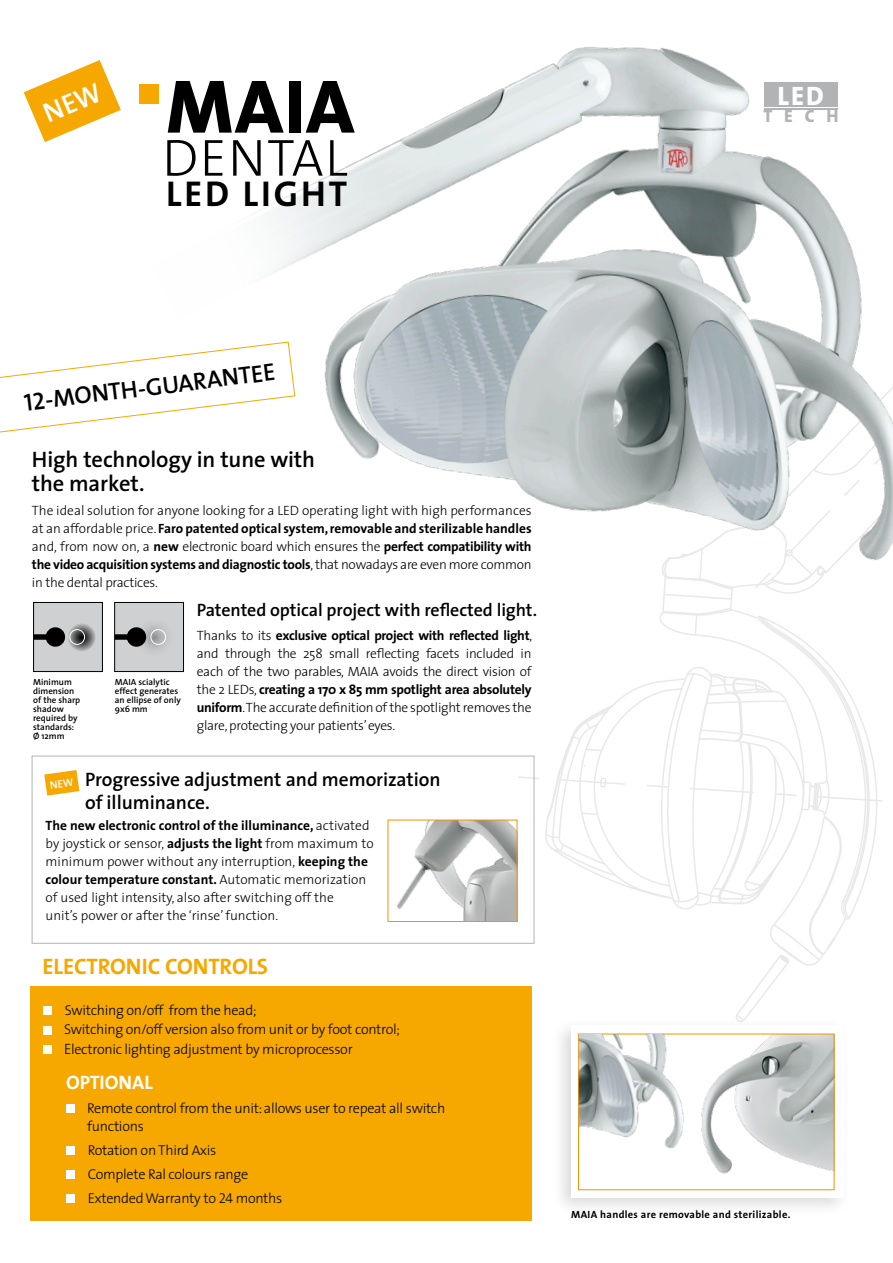
<style>
.page{position:relative;width:893px;height:1263px;background:#fff}
.page>*{position:absolute;margin:0;border:0;box-sizing:border-box;transform-origin:0 0}
.t1{font:76.5px "The Sans Extra Bold Caps";color:#000}
.t2{font:300 52.5px "The Sans";letter-spacing:.03em;color:#000}
.t3{font:700 36.15px "The Sans";letter-spacing:.08em;color:#000}
.t4{font:800 26.7px "The Sans";color:#fff}
.t5{font:24.6px "The Sans Semi Bold Caps";color:#000}
.t6{font:600 22.5px/24px "The Sans";letter-spacing:-.005em;color:#000}
.t7{font:700 22.5px "The Sans";letter-spacing:-.005em;color:#f6a800}
.t8{font:600 19.5px/22.5px "The Sans";letter-spacing:-.005em;color:#000}
.t9{font:700 19.5px "The Sans";color:#fff}
.t10{font:600 18px "The Sans";letter-spacing:-.005em;color:#000}
.t11{font:800 17.85px "The Sans";color:#b1b3b4}
.t12{font:300 14.25px/19.5px "The Sans";letter-spacing:-.02em;color:#000}
.t13{font:300 13.5px/18px "The Sans";color:#000;text-align:justify}
.t14{font:700 10.5px "The Sans";letter-spacing:.03em;color:#000}
.t15{font:600 9px/9px "The Sans";color:#000}
.s1{font-weight:700}
.s2{font-size:15px}
.s3{font-family:"The Sans Light Caps";font-weight:400}
</style>
<div class="page">
<svg style="left:516px;top:576px;width:366px;height:441px"></svg>
<div style="left:30px;top:986px;width:502px;height:235px;background:#f6a800"></div>
<div style="left:43px;top:1006px;width:9px;height:9px;background:#fff"></div>
<div style="left:43px;top:1026px;width:9px;height:8px;background:#fff"></div>
<div style="left:43px;top:1045px;width:9px;height:9px;background:#fff"></div>
<div style="left:66px;top:1104px;width:9px;height:9px;background:#fff"></div>
<div style="left:66px;top:1147px;width:9px;height:8px;background:#fff"></div>
<div style="left:66px;top:1170px;width:9px;height:9px;background:#fff"></div>
<div style="left:66px;top:1194px;width:9px;height:9px;background:#fff"></div>
<img style="left:139px;top:46px;width:754px;height:530px">
<svg style="left:0;top:341px;width:296px;height:94px"></svg>
<div style="left:551px;top:1017px;width:300px;height:200px;background:#000;opacity:.15"></div>
<div style="left:571px;top:1025px;width:272px;height:173px;background:#fff"></div>
<img style="left:701px;top:1036px;width:131px;height:138px">
<div style="left:139px;top:84px;width:19px;height:19px;background:#f6a800"></div>
<img style="left:579px;top:1034px;width:117px;height:115px">
<div style="left:33px;top:602px;width:70px;height:70px;background:#cfd0d1;border:1px solid #000"></div>
<svg style="left:67px;top:623px;width:29px;height:28px"></svg>
<div style="left:70px;top:629px;width:15px;height:16px;border:1px solid #fff;border-radius:50%"></div>
<div style="left:34px;top:634px;width:25px;height:6px;background:#000"></div>
<div style="left:46px;top:627px;width:19px;height:20px;background:#000;border-radius:50%"></div>
<div style="left:114px;top:602px;width:70px;height:70px;background:#cfd0d1;border:1px solid #000"></div>
<svg style="left:131px;top:618px;width:46px;height:38px"></svg>
<div style="left:115px;top:634px;width:25px;height:6px;background:#000"></div>
<div style="left:127px;top:627px;width:19px;height:20px;background:#000;border-radius:50%"></div>
<div style="left:151px;top:629px;width:15px;height:16px;border:1px solid #fff;border-radius:50%"></div>
<div style="left:32px;top:756px;width:502px;height:188px;border:1px solid #b1b3b4"></div>
<img style="left:397px;top:822px;width:118px;height:98px">
<svg style="left:24px;top:60px;width:97px;height:82px"></svg>
<svg style="left:44px;top:770px;width:35px;height:26px"></svg>
<h1 class="t1" style="left:166px;top:42px;width:190px">MAIA</h1>
<h2 class="t2" style="left:162px;top:115px;width:187px">DENTAL</h2>
<h3 class="t3" style="left:166px;top:164px;width:182px">LED LIGHT</h3>
<h3 class="t4" style="left:778px;top:73px;width:48px">LED</h3>
<h3 class="t11" style="left:763px;top:101px;width:77px">TECH</h3>
<h3 class="t5" style="left:22px;top:382px;width:254px;rotate:-7deg">12-MONTH-GUARANTEE</h3>
<h3 class="t6" style="left:32px;top:446px;width:285px">High technology in tune with the market.</h3>
<p class="t13" style="left:32px;top:501px;width:501px">The ideal solution for anyone looking for a LED operating light with high performances at an affordable price. <span class="s1">Faro patented optical system, removable and sterilizable handles </span>and, from now on, a <span class="s1">new</span> electronic board which ensures the <span class="s1">perfect compatibility with the video acquisition systems and diagnostic tools</span>, that nowadays are even more common in the dental practices.</p>
<h3 class="t10" style="left:197px;top:595px;width:342px">Patented optical project with reflected light.</h3>
<p class="t13" style="left:197px;top:626px;width:337px">Thanks to its <span class="s1">exclusive optical project with reflected light</span>, and through the 258 small reflecting facets included in each of the two parables, MAIA avoids the direct vision of the 2 LEDs, <span class="s1">creating a 170 x 85 mm spotlight area absolutely uniform</span>. The accurate definition of the spotlight removes the glare, protecting your patients’ eyes.</p>
<p class="t15" style="left:33px;top:678px;width:49px">Minimum dimension of the sharp shadow required by standards:<br>Ø 12mm</p>
<p class="t15" style="left:115px;top:678px;width:67px">MAIA scialytic effect generates an ellipse of only<br>9x6 mm</p>
<h3 class="t8" style="left:85px;top:768px;width:357px">Progressive adjustment and memorization of illuminance.</h3>
<p class="t13" style="left:46px;top:816px;width:329px;text-align:left"><span class="s1">The new electronic control of the illuminance,</span> activated by joystick or sensor, <span class="s1">adjusts the light</span> from maximum to minimum power without any interruption, <span class="s1">keeping the colour temperature constant.</span> Automatic memorization of used light intensity, also after switching off the<br>unit’s power or after the ‘rinse’ function.</p>
<h3 class="t7" style="left:43px;top:947px;width:227px">ELECTRONIC CONTROLS</h3>
<p class="t12" style="left:64px;top:1000px;width:337px">Switching on/off from the head;<br>Switching on/off version also from unit or by foot control;<br><span class="s2">E</span>lectronic lighting adjustment by microprocessor</p>
<h3 class="t9" style="left:66px;top:1066px;width:88px">OPTIONAL</h3>
<p class="t12" style="left:87px;top:1098px;width:359px;line-height:18.5px">Remote control from the unit: allows user to repeat all switch functions</p>
<p class="t12" style="left:88px;top:1138px;width:196px;line-height:23.7px">Rotation on Third Axis<br>Complete Ral colours range<br>Extended Warranty to <span class="s3">24</span> months</p>
<p class="t14" style="left:571px;top:1205px;width:221px">MAIA handles are removable and sterilizable.</p>
</div>
